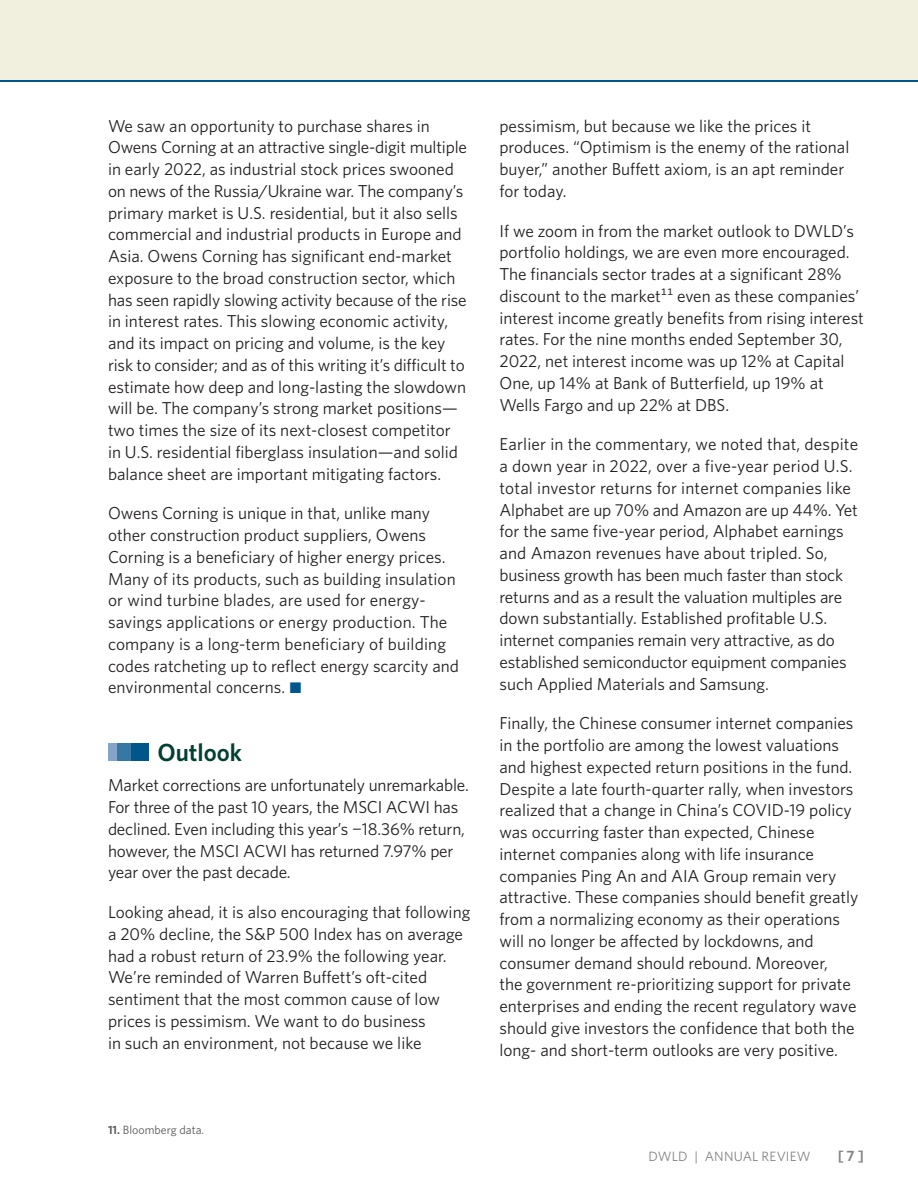
<style>
.page{position:relative;width:918px;height:1188px;background:#fff}
.page>*{position:absolute;margin:0;border:0;box-sizing:border-box;transform-origin:0 0}
.t1{font:600 24.75px "Whitney";color:#004032}
.Body{font:17.25px/21.8px "Whitney";color:#231f20}
.t2{font:600 15px "Whitney";color:#808285}
.t3{font:13.5px "Whitney";letter-spacing:.01em;color:#808285}
.Footnote_first{font:12px "Whitney";color:#57585a}
.s1{font-family:"Mercury Text G1";color:#00568a}
.s2{font-weight:600}
</style>
<div class="page">
<div style="left:0;top:0;width:918px;height:80px;background:#f1efdd"></div>
<hr style="left:0;top:80px;width:918px;height:2px;background:#00568a">
<div style="left:131px;top:743px;width:18px;height:18px;background:#00568a"></div>
<div style="left:117px;top:743px;width:13px;height:18px;background:#3777a4"></div>
<div style="left:108px;top:743px;width:9px;height:18px;background:#86a4c5"></div>
<p class="Body" style="left:108px;top:114px;width:361px">We saw an opportunity to purchase shares in Owens Corning at an attractive single-digit multiple in early 2022, as industrial stock prices swooned on news of the Russia/Ukraine war. The company’s primary market is U.S. residential, but it also sells commercial and industrial products in Europe and Asia. Owens Corning has significant end-market exposure to the broad construction sector, which has seen rapidly slowing activity because of the rise in interest rates. This slowing economic activity, and its impact on pricing and volume, is the key risk to consider; and as of this writing it’s difficult to estimate how deep and long-lasting the slowdown will be. The company’s strong market positions— two times the size of its next-closest competitor in U.S. residential fiberglass insulation—and solid balance sheet are important mitigating factors.</p>
<p class="Body" style="left:108px;top:502px;width:353px">Owens Corning is unique in that, unlike many other construction product suppliers, Owens Corning is a beneficiary of higher energy prices.<br>Many of its products, such as building insulation or wind turbine blades, are used for energy&shy;savings applications or energy production. The company is a long-term beneficiary of building codes ratcheting up to reflect energy scarcity and environmental concerns. <span class="s1">•</span></p>
<h2 class="t1" style="left:158px;top:736px;width:86px">Outlook</h2>
<p class="Body" style="left:108px;top:774px;width:362px">Market corrections are unfortunately unremarkable.<br>For three of the past 10 years, the MSCI ACWI has declined. Even including this year’s −18.36% return, however, the MSCI ACWI has returned 7.97% per year over the past decade.</p>
<p class="Body" style="left:108px;top:901px;width:364px">Looking ahead, it is also encouraging that following a 20% decline, the S&amp;P 500 Index has on average had a robust return of 23.9% the following year.<br>We’re reminded of Warren Buffett’s oft-cited sentiment that the most common cause of low prices is pessimism. We want to do business<br>in such an environment, not because we like</p>
<p class="Footnote_first" style="left:108px;top:1122px;width:98px"><span class="s2">11.</span> Bloomberg data.</p>
<p class="Body" style="left:500px;top:114px;width:351px">pessimism, but because we like the prices it produces. “Optimism is the enemy of the rational buyer,” another Buffett axiom, is an apt reminder for today.</p>
<p class="Body" style="left:500px;top:219px;width:366px">If we zoom in from the market outlook to DWLD’s portfolio holdings, we are even more encouraged.<br>The financials sector trades at a significant 28% discount to the market¹¹ even as these companies’ interest income greatly benefits from rising interest rates. For the nine months ended September 30, 2022, net interest income was up 12% at Capital One, up 14% at Bank of Butterfield, up 19% at Wells Fargo and up 22% at DBS.</p>
<p class="Body" style="left:500px;top:433px;width:360px">Earlier in the commentary, we noted that, despite a down year in 2022, over a five-year period U.S. total investor returns for internet companies like Alphabet are up 70% and Amazon are up 44%. Yet for the same five-year period, Alphabet earnings and Amazon revenues have about tripled. So, business growth has been much faster than stock returns and as a result the valuation multiples are down substantially. Established profitable U.S. internet companies remain very attractive, as do established semiconductor equipment companies such Applied Materials and Samsung.</p>
<p class="Body" style="left:500px;top:712px;width:361px">Finally, the Chinese consumer internet companies in the portfolio are among the lowest valuations and highest expected return positions in the fund.<br>Despite a late fourth-quarter rally, when investors realized that a change in China’s COVID-19 policy was occurring faster than expected, Chinese internet companies along with life insurance companies Ping An and AIA Group remain very attractive. These companies should benefit greatly from a normalizing economy as their operations will no longer be affected by lockdowns, and consumer demand should rebound. Moreover,<br>the government re-prioritizing support for private enterprises and ending the recent regulatory wave should give investors the confidence that both the long- and short-term outlooks are very positive.</p>
<p class="t3" style="left:649px;top:1147px;width:164px">DWLD | ANNUAL REVIEW</p>
<p class="t2" style="left:838px;top:1146px;width:28px">[ 7 ]</p>
</div>
